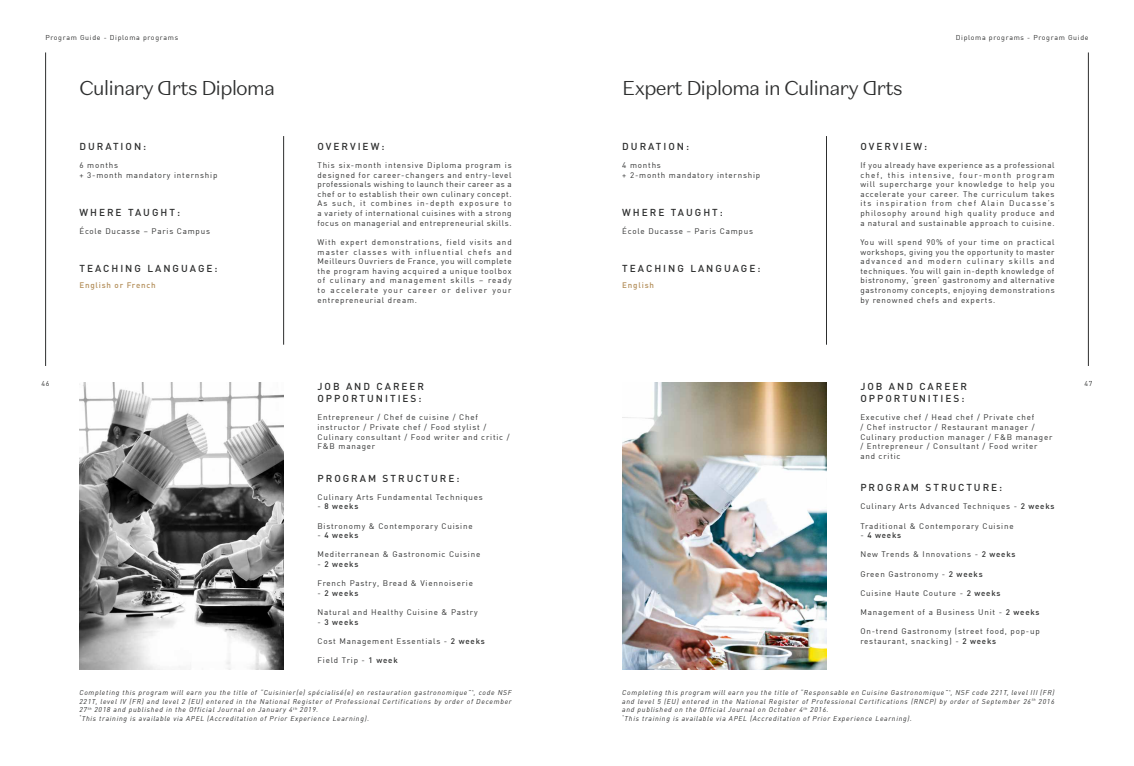
<style>
.page{position:relative;width:1134px;height:766px;background:#fff}
.page>*{position:absolute;margin:0;border:0;box-sizing:border-box;transform-origin:0 0}
.t1{font:300 20px "Domaine Sans Text Ducasse";letter-spacing:-.05em;color:#2d2e2e}
.t2{font:500 10px/12px "DIN";letter-spacing:.2em;color:#2d2e2e}
.t3{font:8px/9.6px "DIN";letter-spacing:.1em;color:#2d2e2e}
.t4{font:500 8px "DIN";letter-spacing:.1em;color:#2d2e2e}
.t5{font:500 8px "DIN";letter-spacing:.1em;color:#b38e59}
.t6{font:italic 7px/8.4px "DIN Pro";letter-spacing:.1em;color:#2d2e2e}
.t7{font:7px "DIN";letter-spacing:.1em;color:#2d2e2e}
.s1{font-weight:400}
.s2{font-weight:500}
</style>
<div class="page">
<hr style="left:283px;top:136px;width:1px;height:208px;background:#2d2e2e">
<img style="left:79px;top:382px;width:204px;height:287px">
<hr style="left:826px;top:136px;width:1px;height:208px;background:#2d2e2e">
<img style="left:622px;top:382px;width:204px;height:287px">
<hr style="left:45px;top:52px;width:1px;height:314px;background:#2d2e2e">
<hr style="left:1088px;top:52px;width:1px;height:314px;background:#2d2e2e">
<p class="t7" style="left:45px;top:33px;width:134px">Program Guide - Diploma programs</p>
<p class="t7" style="left:956px;top:33px;width:134px">Diploma programs - Program Guide</p>
<h1 class="t1" style="left:79px;top:75px;width:197px">Culinary Arts Diploma</h1>
<h1 class="t1" style="left:622px;top:75px;width:282px">Expert Diploma in Culinary Arts</h1>
<p class="t2" style="left:79px;top:140px;width:68px">DURATION:</p>
<p class="t2" style="left:317px;top:140px;width:68px">OVERVIEW:</p>
<p class="t2" style="left:622px;top:140px;width:68px">DURATION:</p>
<p class="t2" style="left:860px;top:140px;width:68px">OVERVIEW:</p>
<p class="t3" style="left:79px;top:160px;width:140px">6 months<br>+ 3-month mandatory internship</p>
<p class="t2" style="left:79px;top:205px;width:102px">WHERE TAUGHT:</p>
<p class="t3" style="left:79px;top:226px;width:132px">École Ducasse – Paris Campus</p>
<p class="t2" style="left:79px;top:261px;width:140px">TEACHING LANGUAGE:</p>
<p class="t5" style="left:79px;top:280px;width:78px">English or French</p>
<p class="t3" style="left:317px;top:160px;width:196px;text-align:justify">This six-month intensive Diploma program is designed for career-changers and entry-level professionals wishing to launch their career as a chef or to establish their own culinary concept.<br>As such, it combines in-depth exposure to a variety of international cuisines with a strong focus on managerial and entrepreneurial skills.</p>
<p class="t3" style="left:317px;top:237px;width:196px;text-align:justify">With expert demonstrations, field visits and master classes with influential chefs and Meilleurs Ouvriers de France, you will complete the program having acquired a unique toolbox of culinary and management skills – ready to accelerate your career or deliver your entrepreneurial dream.</p>
<p class="t3" style="left:622px;top:160px;width:139px">4 months<br>+ 2-month mandatory internship</p>
<p class="t2" style="left:622px;top:205px;width:102px">WHERE TAUGHT:</p>
<p class="t3" style="left:622px;top:226px;width:132px">École Ducasse – Paris Campus</p>
<p class="t2" style="left:622px;top:261px;width:140px">TEACHING LANGUAGE:</p>
<p class="t5" style="left:622px;top:280px;width:33px">English</p>
<p class="t3" style="left:860px;top:160px;width:196px;text-align:justify">If you already have experience as a professional chef, this intensive, four-month program will supercharge your knowledge to help you accelerate your career. The curriculum takes its inspiration from chef Alain Ducasse’s philosophy around high quality produce and a natural and sustainable approach to cuisine.</p>
<p class="t3" style="left:860px;top:237px;width:196px;text-align:justify">You will spend 90% of your time on practical workshops, giving you the opportunity to master advanced and modern culinary skills and techniques. You will gain in-depth knowledge of bistronomy, ‘green’ gastronomy and alternative gastronomy concepts, enjoying demonstrations by renowned chefs and experts.</p>
<p class="t7" style="left:41px;top:379px;width:10px">46</p>
<p class="t2" style="left:317px;top:380px;width:108px">JOB AND CAREER<br>OPPORTUNITIES:</p>
<p class="t2" style="left:860px;top:380px;width:108px">JOB AND CAREER<br>OPPORTUNITIES:</p>
<p class="t7" style="left:1084px;top:379px;width:10px">47</p>
<p class="t3" style="left:317px;top:412px;width:194px">Entrepreneur / Chef de cuisine / Chef instructor / Private chef / Food stylist / Culinary consultant / Food writer and critic / F&amp;B manager</p>
<p class="t3" style="left:860px;top:412px;width:194px">Executive chef / Head chef / Private chef<br>/ Chef instructor / Restaurant manager / Culinary production manager / F&amp;B manager / Entrepreneur / Consultant / Food writer and critic</p>
<p class="t2" style="left:317px;top:471px;width:143px">PROGRAM STRUCTURE:</p>
<p class="t2" style="left:860px;top:481px;width:143px">PROGRAM STRUCTURE:</p>
<p class="t3" style="left:317px;top:492px;width:167px">Culinary Arts Fundamental Techniques</p>
<p class="t4" style="left:317px;top:501px;width:42px"><span class="s1">-</span> 8 weeks</p>
<p class="t3" style="left:317px;top:520px;width:157px">Bistronomy &amp; Contemporary Cuisine</p>
<p class="t4" style="left:317px;top:530px;width:42px"><span class="s1">-</span> 4 weeks</p>
<p class="t3" style="left:317px;top:549px;width:164px">Mediterranean &amp; Gastronomic Cuisine</p>
<p class="t4" style="left:317px;top:559px;width:42px"><span class="s1">-</span> 2 weeks</p>
<p class="t3" style="left:317px;top:578px;width:157px">French Pastry, Bread &amp; Viennoiserie</p>
<p class="t4" style="left:317px;top:587px;width:42px"><span class="s1">-</span> 2 weeks</p>
<p class="t3" style="left:317px;top:607px;width:162px">Natural and Healthy Cuisine &amp; Pastry</p>
<p class="t4" style="left:317px;top:616px;width:42px"><span class="s1">-</span> 3 weeks</p>
<p class="t3" style="left:317px;top:636px;width:169px">Cost Management Essentials - <span class="s2">2 weeks</span></p>
<p class="t3" style="left:317px;top:655px;width:82px">Field Trip - <span class="s2">1 week</span></p>
<p class="t3" style="left:860px;top:501px;width:196px">Culinary Arts Advanced Techniques - <span class="s2">2 weeks</span></p>
<p class="t3" style="left:860px;top:520px;width:155px">Traditional &amp; Contemporary Cuisine</p>
<p class="t4" style="left:860px;top:530px;width:42px"><span class="s1">-</span> 4 weeks</p>
<p class="t3" style="left:860px;top:549px;width:157px">New Trends &amp; Innovations - <span class="s2">2 weeks</span></p>
<p class="t3" style="left:860px;top:568px;width:124px">Green Gastronomy - <span class="s2">2 weeks</span></p>
<p class="t3" style="left:860px;top:588px;width:142px">Cuisine Haute Couture - <span class="s2">2 weeks</span></p>
<p class="t3" style="left:860px;top:607px;width:181px">Management of a Business Unit - <span class="s2">2 weeks</span></p>
<p class="t3" style="left:860px;top:626px;width:181px">On-trend Gastronomy (street food, pop-up restaurant, snacking) - <span class="s2">2 weeks</span></p>
<p class="t6" style="left:79px;top:687px;width:434px">Completing this program will earn you the title of “Cuisinier(e) spécialisé(e) en restauration gastronomique”<sup>*</sup>, code NSF 221T, level IV (FR) and level 2 (EU) entered in the National Register of Professional Certifications by order of December 27<sup>th</sup> 2018 and published in the Official Journal on January 4<sup>th</sup> 2019.<br><sup>*</sup>This training is available via APEL (Accreditation of Prior Experience Learning).</p>
<p class="t6" style="left:622px;top:687px;width:434px">Completing this program will earn you the title of “Responsable en Cuisine Gastronomique”<sup>*</sup>, NSF code 221T, level III (FR) and level 5 (EU) entered in the National Register of Professional Certifications (RNCP) by order of September 26<sup>th</sup> 2016 and published on the Official Journal on October 4<sup>th</sup> 2016.<br><sup>*</sup>This training is available via APEL (Accreditation of Prior Experience Learning).</p>
</div>
